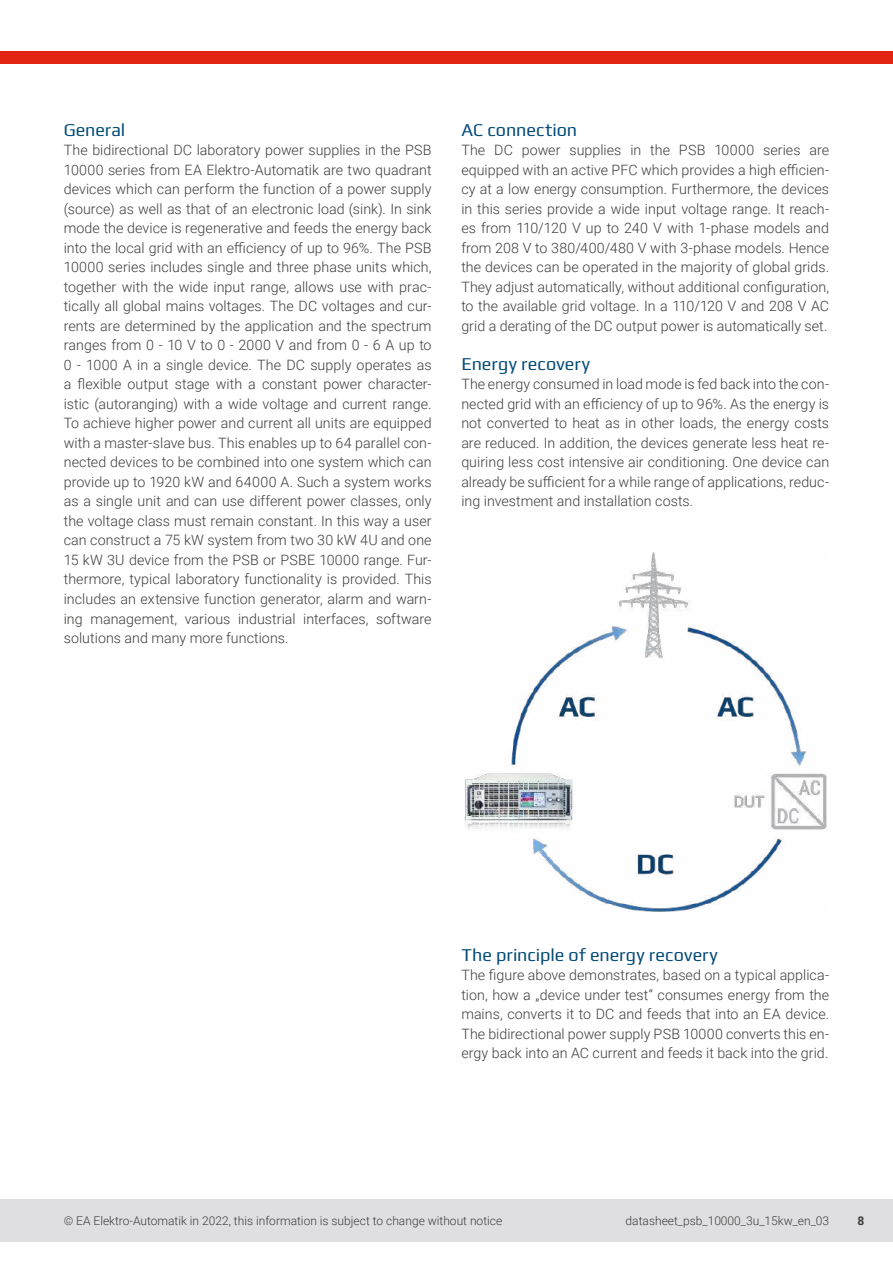
<style>
.page{position:relative;width:893px;height:1263px;background:#fff}
.page>*{position:absolute;margin:0;border:0;box-sizing:border-box;transform-origin:0 0}
.t1{font:18px "Play";color:#034a77}
.t2{font:300 14.25px/19.5px "Roboto";color:#3d3d3c;text-align:justify}
.t3{font:300 12px "Roboto";color:#3d3d3c}
.t4{font:700 12px "Roboto";color:#3d3d3c}
</style>
<div class="page">
<div style="left:0;top:1199px;width:893px;height:43px;background:#dfdfe1"></div>
<div style="left:0;top:51px;width:893px;height:13px;background:#e42413"></div>
<img style="left:464px;top:552px;width:363px;height:360px">
<p class="t1" style="left:64px;top:117px;width:63px">General</p>
<p class="t2" style="left:64px;top:140px;width:369px">The bidirectional DC laboratory power supplies in the PSB 10000 series from EA Elektro-Automatik are two quadrant devices which can perform the function of a power supply (source) as well as that of an electronic load (sink). In sink mode the device is regenerative and feeds the energy back into the local grid with an efficiency of up to 96%. The PSB 10000 series includes single and three phase units which, together with the wide input range, allows use with prac&shy;tically all global mains voltages. The DC voltages and cur&shy;rents are determined by the application and the spectrum ranges from 0 - 10 V to 0 - 2000 V and from 0 - 6 A up to 0 - 1000 A in a single device. The DC supply operates as a flexible output stage with a constant power character&shy;istic (autoranging) with a wide voltage and current range.<br>To achieve higher power and current all units are equipped with a master-slave bus. This enables up to 64 parallel con&shy;nected devices to be combined into one system which can provide up to 1920 kW and 64000 A. Such a system works as a single unit and can use different power classes, only the voltage class must remain constant. In this way a user can construct a 75 kW system from two 30 kW 4U and one 15 kW 3U device from the PSB or PSBE 10000 range. Fur&shy;thermore, typical laboratory functionality is provided. This includes an extensive function generator, alarm and warn&shy;ing management, various industrial interfaces, software solutions and many more functions.</p>
<p class="t1" style="left:461px;top:117px;width:117px">AC connection</p>
<p class="t2" style="left:461px;top:140px;width:369px">The DC power supplies in the PSB 10000 series are equipped with an active PFC which provides a high efficien&shy;cy at a low energy consumption. Furthermore, the devices in this series provide a wide input voltage range. It reach&shy;es from 110/120 V up to 240 V with 1-phase models and from 208 V to 380/400/480 V with 3-phase models. Hence the devices can be operated in the majority of global grids.<br>They adjust automatically, without additional configuration, to the available grid voltage. In a 110/120 V and 208 V AC grid a derating of the DC output power is automatically set.</p>
<p class="t1" style="left:461px;top:351px;width:130px">Energy recovery</p>
<p class="t2" style="left:461px;top:374px;width:369px">The energy consumed in load mode is fed back into the con&shy;nected grid with an efficiency of up to 96%. As the energy is not converted to heat as in other loads, the energy costs are reduced. In addition, the devices generate less heat re&shy;quiring less cost intensive air conditioning. One device can already be sufficient for a while range of applications, reduc&shy;ing investment and installation costs.</p>
<p class="t1" style="left:461px;top:942px;width:258px">The principle of energy recovery</p>
<p class="t2" style="left:461px;top:965px;width:369px">The figure above demonstrates, based on a typical applica&shy;tion, how a „device under test“ consumes energy from the mains, converts it to DC and feeds that into an EA device.<br>The bidirectional power supply PSB 10000 converts this en&shy;ergy back into an AC current and feeds it back into the grid.</p>
<p class="t3" style="left:64px;top:1212px;width:440px">© EA Elektro-Automatik in 2022, this information is subject to change without notice</p>
<p class="t3" style="left:626px;top:1212px;width:205px">datasheet_psb_10000_3u_15kw_en_03</p>
<p class="t4" style="left:858px;top:1212px;width:8px">8</p>
</div>
